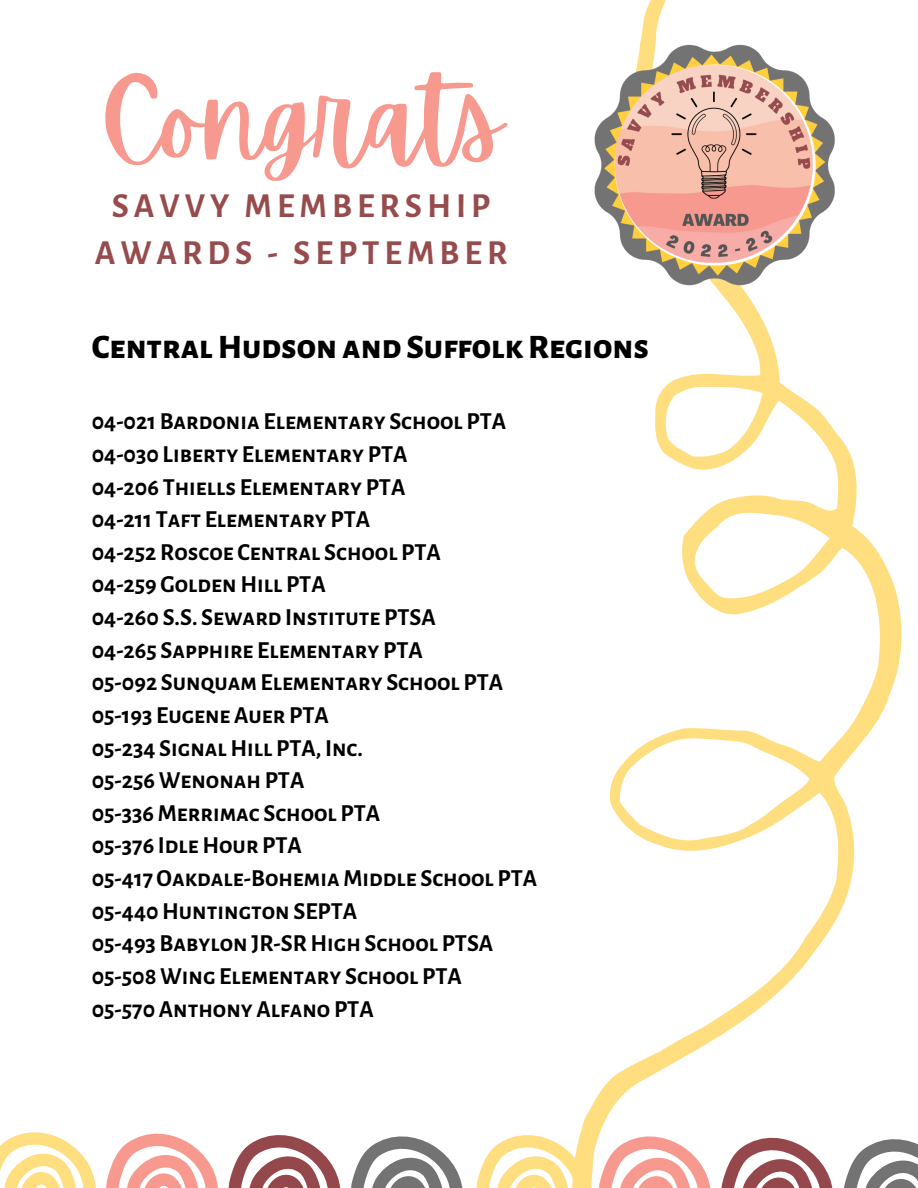
<style>
.page{position:relative;width:918px;height:1188px;background:#fff}
.page>*{position:absolute;margin:0;border:0;box-sizing:border-box;transform-origin:0 0}
.t1{font:109.5px "Apricots";color:#f7998f}
.t2{font:700 34.5px/47.2px "Alegreya Sans SC";letter-spacing:.145em;color:#964b4d;text-align:center}
.t3{font:800 34.5px "Alegreya Sans SC";color:#000}
.t4{font:700 24px/32.7px "Alegreya Sans SC";color:#000}
</style>
<div class="page">
<svg style="left:581px;top:352px;width:321px;height:836px"></svg>
<img style="left:594px;top:0;width:241px;height:352px">
<svg style="left:0;top:1132px;width:96px;height:56px"></svg>
<svg style="left:476px;top:1131px;width:114px;height:57px"></svg>
<svg style="left:106px;top:1133px;width:112px;height:55px"></svg>
<svg style="left:598px;top:1132px;width:114px;height:56px"></svg>
<svg style="left:228px;top:1135px;width:113px;height:53px"></svg>
<svg style="left:721px;top:1134px;width:114px;height:54px"></svg>
<svg style="left:351px;top:1136px;width:112px;height:52px"></svg>
<svg style="left:843px;top:1135px;width:75px;height:53px"></svg>
<h1 class="t1" style="left:100px;top:56px;width:404px">Congrats</h1>
<h2 class="t2" style="left:95px;top:183px;width:414px">SAVVY MEMBERSHIP<br>AWARDS - SEPTEMBER</h2>
<h2 class="t3" style="left:92px;top:330px;width:559px">Central Hudsonand SuffolkRegions</h2>
<p class="t4" style="left:92px;top:406px;width:447px">04-021 Bardonia Elementary School PTA<br>04-030 Liberty Elementary PTA<br>04-206 Thiells Elementary PTA<br>04-211 Taft Elementary PTA<br>04-252 Roscoe Central School PTA<br>04-259 GoldenHill PTA<br>04-260 S.S. Seward Institute PTSA<br>04-265 Sapphire Elementary PTA<br>05-092 SunquamElementary School PTA<br>05-193 Eugene Auer PTA<br>05-234 SignalHill PTA, Inc.<br>05-256 WenonahPTA<br>05-336Merrimac School PTA<br>05-376 IdleHour PTA<br>05-417Oakdale-BohemiaMiddle School PTA<br>05-440HuntingtonSEPTA<br>05-493 BabylonJR-SRHighSchool PTSA<br>05-508 Wing Elementary School PTA<br>05-570 Anthony Alfano PTA</p>
</div>
